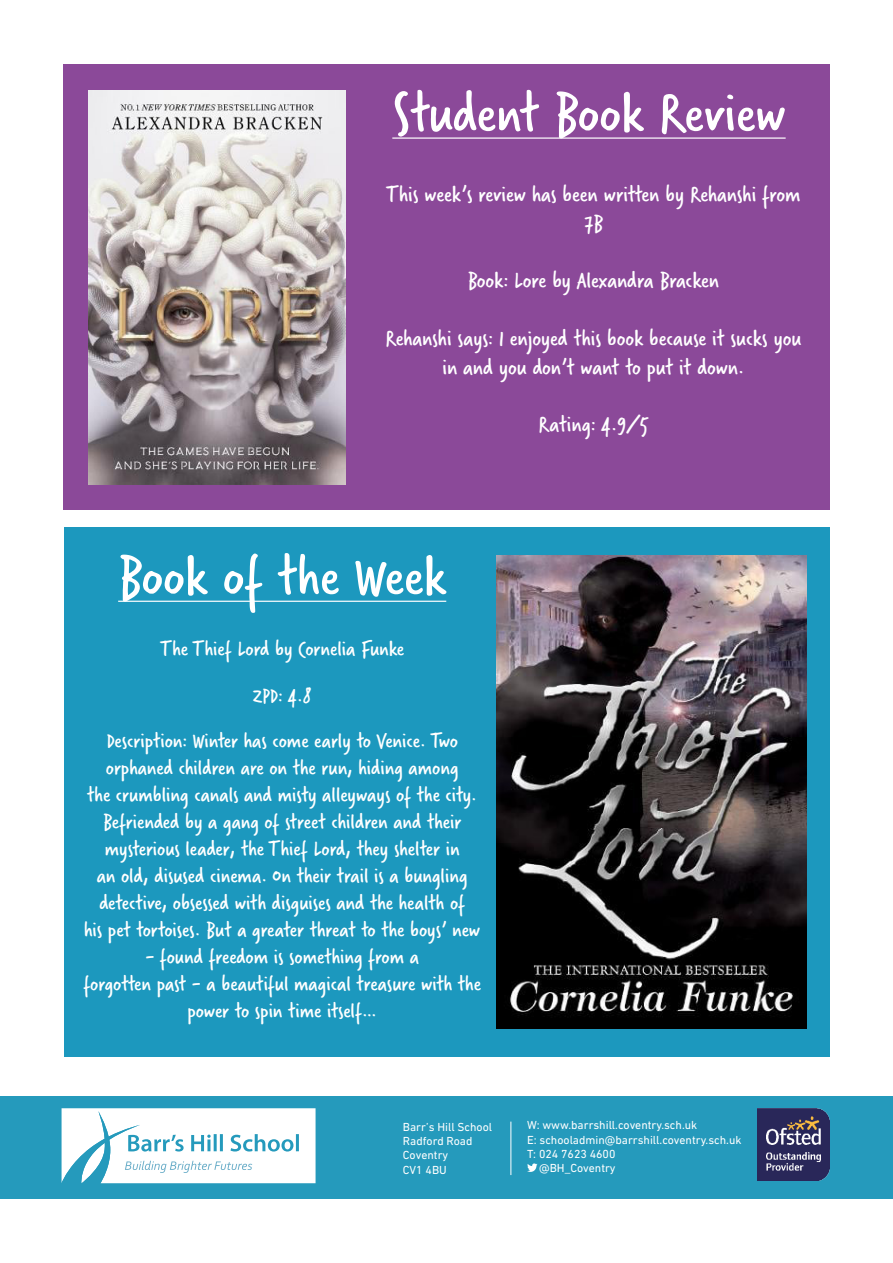
<style>
.page{position:relative;width:893px;height:1263px;background:#fff}
.page>*{position:absolute;margin:0;border:0;box-sizing:border-box;transform-origin:0 0}
.t1{font:60px "Verveine";color:#fff}
.t2{font:24px/28.8px "Verveine";color:#fff;text-align:center}
.t3{font:22.5px/27px "Verveine";color:#fff;text-align:center}
.t4{font:11.85px "DIN Next LT Pro";color:#fff}
</style>
<div class="page">
<div style="left:0;top:1097px;width:893px;height:102px;background:#259abc"></div>
<hr style="left:511px;top:1121px;width:1px;height:54px;background:#fff">
<svg style="left:61px;top:1108px;width:255px;height:75px;background:#e1f1f5"></svg>
<svg style="left:527px;top:1163px;width:10px;height:9px"></svg>
<img style="left:758px;top:1108px;width:72px;height:72px">
<div style="left:65px;top:527px;width:765px;height:530px;background:#1c98be"></div>
<div style="left:64px;top:65px;width:766px;height:445px;background:#8b4999"></div>
<hr style="left:118px;top:601px;width:328px;height:1px;background:#fff">
<hr style="left:392px;top:137px;width:394px;height:2px;background:#fff">
<img style="left:89px;top:90px;width:256px;height:394px">
<img style="left:496px;top:556px;width:310px;height:472px">
<p class="t1" style="left:392px;top:72px;width:395px">Student Book Review</p>
<p class="t2" style="left:386px;top:180px;width:416px">This week’s review has been written by Rehanshi from<br>7B</p>
<p class="t2" style="left:468px;top:266px;width:253px">Book: Lore by Alexandra Bracken</p>
<p class="t2" style="left:385px;top:324px;width:417px">Rehanshi says: I enjoyed this book because it sucks you in and you don’t want to put it down.</p>
<p class="t2" style="left:538px;top:410px;width:111px">Rating: 4.9/5</p>
<p class="t1" style="left:118px;top:535px;width:330px">Book of the Week</p>
<p class="t3" style="left:160px;top:636px;width:245px">The Thief Lord by Cornelia Funke</p>
<p class="t3" style="left:253px;top:682px;width:60px">ZPD: 4.8</p>
<p class="t3" style="left:106px;top:727px;width:354px;text-align:left">Description: Winter has come early to Venice. Two orphaned children are on the run, hiding among</p>
<p class="t3" style="left:87px;top:781px;width:392px">the crumbling canals and misty alleyways of the city.<br>Befriended by a gang of street children and their mysterious leader, the Thief Lord, they shelter in<br>an old, disused cinema. On their trail is a bungling detective, obsessed with disguises and the health of</p>
<p class="t3" style="left:84px;top:916px;width:398px">his pet tortoises. But a greater threat to the boys’ new</p>
<p class="t3" style="left:145px;top:943px;width:275px">- found freedom is something from a</p>
<p class="t3" style="left:83px;top:970px;width:399px">forgotten past - a beautiful magical treasure with the power to spin time itself…</p>
<p class="t4" style="left:403px;top:1120px;width:91px">Barr’s Hill School</p>
<p class="t4" style="left:403px;top:1134px;width:71px">Radford Road</p>
<p class="t4" style="left:403px;top:1148px;width:47px">Coventry</p>
<p class="t4" style="left:403px;top:1162px;width:45px">CV1 4BU</p>
<p class="t4" style="left:527px;top:1118px;width:172px">W: www.barrshill.coventry.sch.uk</p>
<p class="t4" style="left:527px;top:1133px;width:216px">E: schooladmin@barrshill.coventry.sch.uk</p>
<p class="t4" style="left:527px;top:1147px;width:90px">T: 024 7623 4600</p>
<p class="t4" style="left:539px;top:1161px;width:78px">@BH_Coventry</p>
</div>
